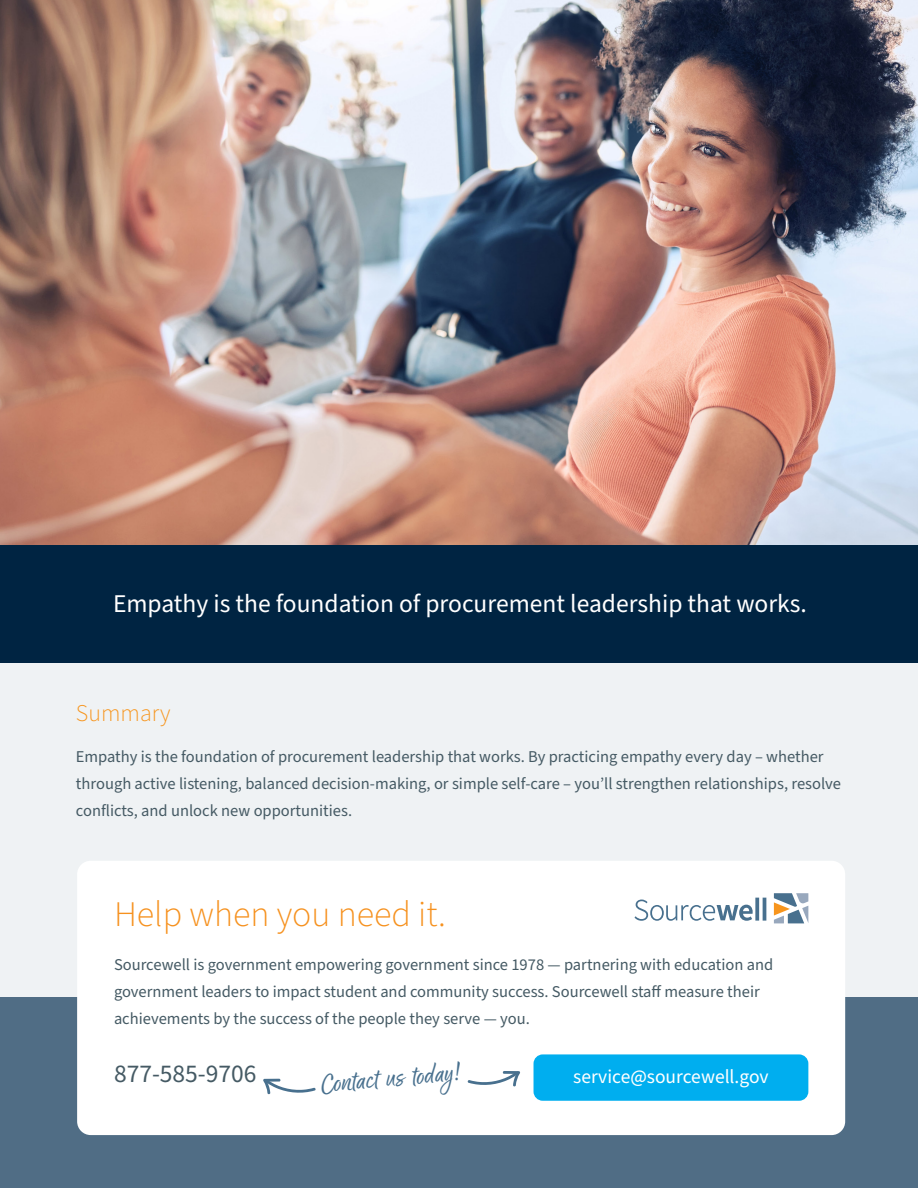
<style>
.page{position:relative;width:918px;height:1188px;background:#fff}
.page>*{position:absolute;margin:0;border:0;box-sizing:border-box;transform-origin:0 0}
.t1{font:300 36px "Source Sans Pro";color:#f6911e}
.t2{font:30px "Good Karma Smooth";color:#48708e}
.t3{font:25.5px "Source Sans Pro";color:#fff}
.t4{font:25.5px "Source Sans Pro";color:#455a64}
.Subhead_orange{font:300 24px "Source Sans Pro";color:#f7951d}
.t5{font:19.5px "Source Sans Pro";color:#fff}
.t6{font:16.5px/27px "Source Sans Pro";color:#455a64}
</style>
<div class="page">
<div style="left:0;top:747px;width:918px;height:441px;background:#506d85"></div>
<div style="left:0;top:490px;width:918px;height:507px;background:#eff2f4"></div>
<div style="left:77px;top:861px;width:768px;height:274px;background:#fff;border-radius:14px"></div>
<div style="left:534px;top:1054px;width:274px;height:47px;background:#00aeef;border-radius:9px"></div>
<svg style="left:467px;top:1071px;width:53px;height:16px"></svg>
<svg style="left:263px;top:1079px;width:53px;height:16px"></svg>
<svg style="left:634px;top:898px;width:132px;height:23px"></svg>
<svg style="left:774px;top:893px;width:34px;height:30px"></svg>
<img style="left:0;top:0;width:918px;height:545px">
<div style="left:0;top:545px;width:918px;height:117px;background:#002442"></div>
<p class="t3" style="left:113px;top:586px;width:695px">Empathy is the foundation of procurement leadership that works.</p>
<p class="Subhead_orange" style="left:76px;top:697px;width:96px">Summary</p>
<p class="t6" style="left:76px;top:743px;width:767px">Empathy is the foundation of procurement leadership that works. By practicing empathy every day – whether through active listening, balanced decision-making, or simple self-care – you’ll strengthen relationships, resolve conflicts, and unlock new opportunities.</p>
<p class="t1" style="left:114px;top:890px;width:334px">Help when you need it.</p>
<p class="t6" style="left:114px;top:952px;width:661px">Sourcewell is government empowering government since 1978 — partnering with education and government leaders to impact student and community success. Sourcewell staff measure their achievements by the success of the people they serve — you.</p>
<p class="t4" style="left:114px;top:1056px;width:144px">877-585-9706</p>
<p class="t5" style="left:573px;top:1064px;width:197px">service@sourcewell.gov</p>
<p class="t2" style="left:319px;top:1066px;width:142px;rotate:-5deg">Contact us today!</p>
</div>
